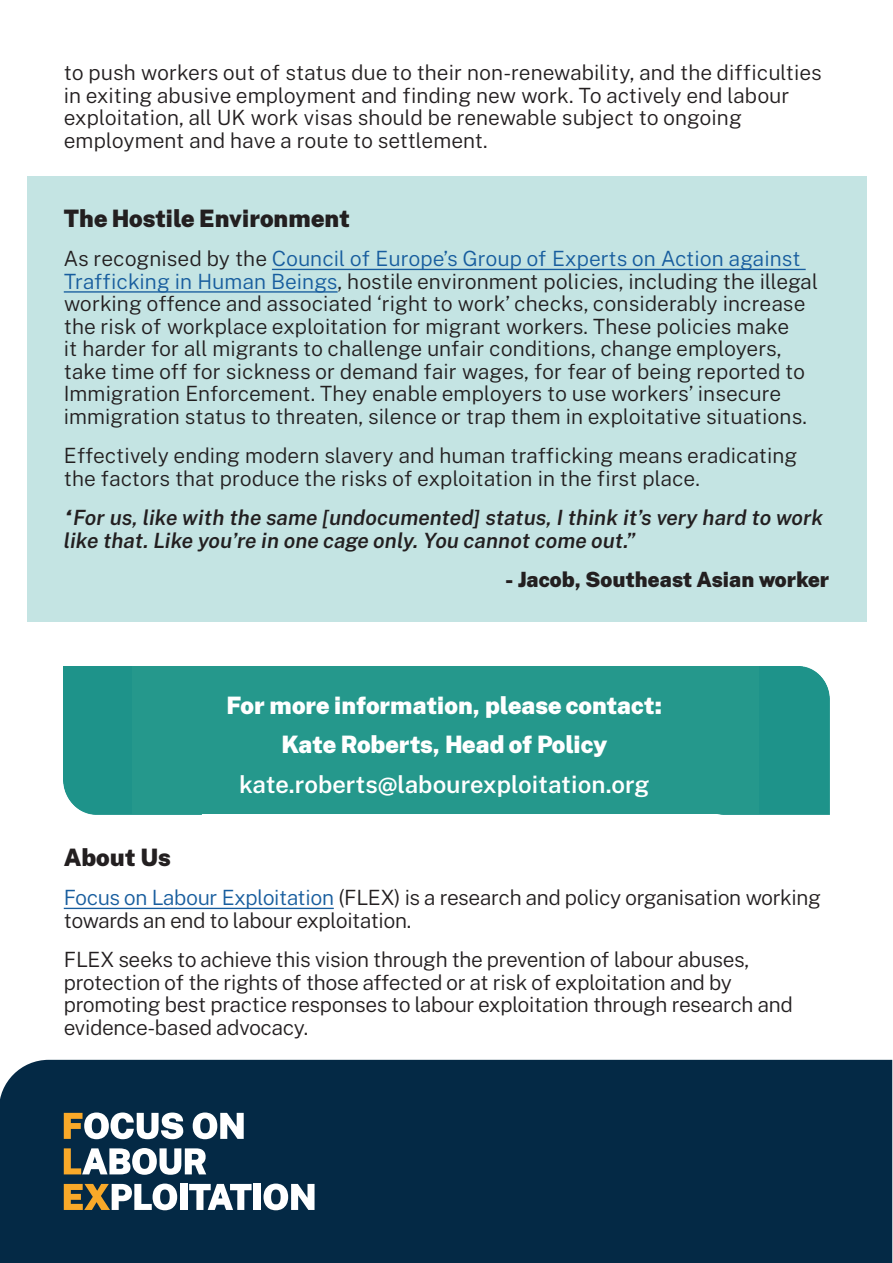
<style>
.page{position:relative;width:893px;height:1263px;background:#fff}
.page>*{position:absolute;margin:0;border:0;box-sizing:border-box;transform-origin:0 0}
.t1{font:900 24px "Public Sans";color:#fff}
.t2{font:600 24px "Public Sans";letter-spacing:-.005em;color:#fff}
.t3{font:900 24px "Public Sans";color:#231f20}
.t4{font:300 21px/22.5px "Public Sans";letter-spacing:-.005em;color:#231f20}
.t5{font:italic 600 21px/22.5px "Public Sans";color:#231f20}
.t6{font:900 21px "Public Sans";color:#231f20}
.s1{color:#175d9e}
</style>
<div class="page">
<div style="left:27px;top:176px;width:839px;height:445px;background:#c4e4e3"></div>
<div style="left:0;top:1060px;width:892px;height:203px;background:#042945"></div>
<svg style="left:64px;top:1112px;width:119px;height:27px"></svg>
<svg style="left:193px;top:1112px;width:51px;height:27px"></svg>
<svg style="left:64px;top:1148px;width:142px;height:27px"></svg>
<svg style="left:64px;top:1183px;width:113px;height:27px"></svg>
<div style="left:180px;top:1184px;width:7px;height:26px;background:#fff"></div>
<svg style="left:189px;top:1184px;width:63px;height:26px"></svg>
<div style="left:254px;top:1184px;width:7px;height:26px;background:#fff"></div>
<svg style="left:263px;top:1183px;width:52px;height:27px"></svg>
<hr style="left:272px;top:269px;width:534px;height:1px;background:#175d9e">
<hr style="left:64px;top:291px;width:274px;height:2px;background:#175d9e">
<div style="left:64px;top:666px;width:69px;height:148px;background:#1e938a"></div>
<div style="left:759px;top:666px;width:70px;height:148px;background:#1e938a"></div>
<div style="left:133px;top:666px;width:626px;height:148px;background:#25988c"></div>
<hr style="left:64px;top:908px;width:270px;height:1px;background:#175d9e">
<p class="t4" style="left:64px;top:60px;width:760px">to push workers out of status due to their non-renewability, and the difficulties in exiting abusive employment and finding new work. To actively end labour exploitation, all UK work visas should be renewable subject to ongoing employment and have a route to settlement.</p>
<p class="t3" style="left:64px;top:199px;width:288px">The Hostile Environment</p>
<p class="t4" style="left:64px;top:246px;width:756px">As recognised by the <span class="s1">Council of Europe’s Group of Experts on Action against Trafficking in Human Beings</span>, hostile environment policies, including the illegal working offence and associated ‘right to work’ checks, considerably increase the risk of workplace exploitation for migrant workers. These policies make<br>it harder for all migrants to challenge unfair conditions, change employers, take time off for sickness or demand fair wages, for fear of being reported to Immigration Enforcement. They enable employers to use workers’ insecure immigration status to threaten, silence or trap them in exploitative situations.</p>
<p class="t4" style="left:64px;top:443px;width:735px">Effectively ending modern slavery and human trafficking means eradicating the factors that produce the risks of exploitation in the first place.</p>
<p class="t5" style="left:64px;top:506px;width:761px">“For us, like with the same [undocumented] status, I think it’s very hard to work like that. Like you’re in one cage only. You cannot come out.”</p>
<p class="t6" style="left:505px;top:563px;width:325px">- Jacob, Southeast Asian worker</p>
<p class="t1" style="left:227px;top:686px;width:437px">For more information, please contact:</p>
<p class="t1" style="left:282px;top:725px;width:327px">Kate Roberts, Head of Policy</p>
<p class="t2" style="left:239px;top:766px;width:412px">kate.roberts@labourexploitation.org</p>
<p class="t3" style="left:64px;top:838px;width:108px">About Us</p>
<p class="t4" style="left:64px;top:885px;width:759px"><span class="s1">Focus on Labour Exploitation</span> (FLEX) is a research and policy organisation working towards an end to labour exploitation.</p>
<p class="t4" style="left:64px;top:947px;width:730px">FLEX seeks to achieve this vision through the prevention of labour abuses, protection of the rights of those affected or at risk of exploitation and by promoting best practice responses to labour exploitation through research and evidence-based advocacy.</p>
</div>
